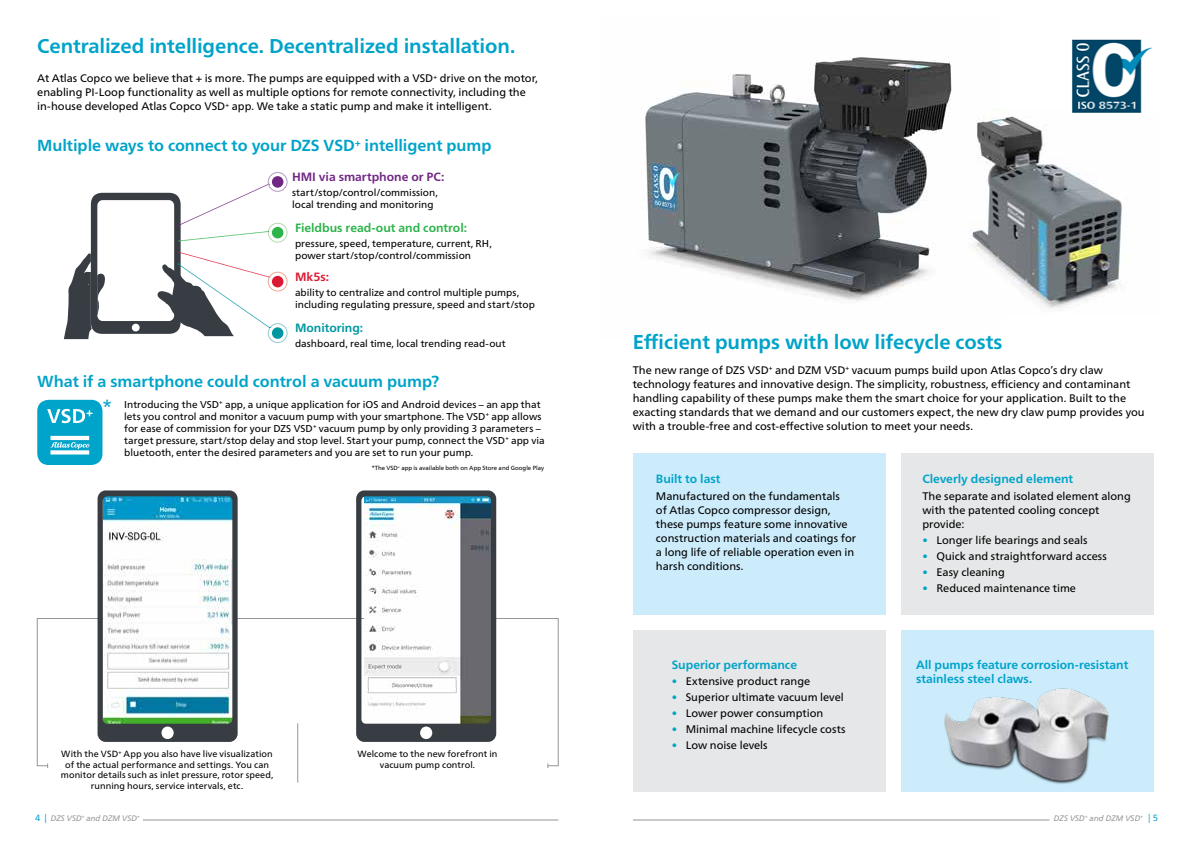
<style>
.page{position:relative;width:1191px;height:842px;background:#fff}
.page>*{position:absolute;margin:0;border:0;box-sizing:border-box;transform-origin:0 0}
.t1{font:700 20px "Neue Frutiger World";letter-spacing:-.005em;color:#00a3c9}
.t2{font:19px "Neue Frutiger World";color:#00a3c9}
.t3{font:700 16px "Neue Frutiger World";letter-spacing:-.005em;color:#00a3c9}
.t4{font:700 12px/14.4px "Neue Frutiger World";letter-spacing:-.005em;color:#00a3c9}
.t5{font:700 12px "Neue Frutiger World";letter-spacing:-.005em;color:#2cb34a}
.t6{font:700 12px "Neue Frutiger World";letter-spacing:-.005em;color:#702784}
.t7{font:700 12px "Neue Frutiger World";letter-spacing:-.005em;color:#0097a0}
.t8{font:700 12px "Neue Frutiger World";color:#da1a32}
.t9{font:11px/14px "Neue Frutiger World";color:#000}
.t10{font:10px/12px "Neue Frutiger World";letter-spacing:.005em;color:#000}
.t11{font:9px/10.8px "Neue Frutiger World";letter-spacing:.005em;color:#000;text-align:center}
.t12{font:9px "Neue Frutiger World";color:#00a3c9}
.t13{font:italic 8px "Neue Frutiger World";color:#939598}
.t14{font:6px "Neue Frutiger World";color:#000}
.s1{color:#00a3c9}
</style>
<div class="page">
<div style="left:633px;top:453px;width:252px;height:161px;background:#ccecfc"></div>
<div style="left:900px;top:453px;width:253px;height:161px;background:#e6e7e8"></div>
<div style="left:633px;top:630px;width:252px;height:161px;background:#e6e7e8"></div>
<svg style="left:37px;top:618px;width:522px;height:148px"></svg>
<div style="left:268px;top:223px;width:19px;height:20px;border:1px solid #b3dbae;border-radius:50%"></div>
<div style="left:272px;top:227px;width:11px;height:11px;background:#2cb34a;border-radius:50%"></div>
<div style="left:268px;top:323px;width:19px;height:20px;border:1px solid #93cad0;border-radius:50%"></div>
<div style="left:272px;top:327px;width:11px;height:12px;background:#0097a0;border-radius:50%"></div>
<svg style="left:98px;top:490px;width:140px;height:252px"></svg>
<svg style="left:356px;top:490px;width:140px;height:252px"></svg>
<hr style="left:297px;top:723px;width:1px;height:59px;background:#939598">
<svg style="left:64px;top:184px;width:206px;height:155px"></svg>
<img style="left:643px;top:57px;width:309px;height:244px">
<div style="left:900px;top:630px;width:253px;height:161px;background:#ccecfc"></div>
<img style="left:944px;top:688px;width:165px;height:96px">
<img style="left:971px;top:108px;width:151px;height:200px">
<img style="left:1070px;top:39px;width:82px;height:75px">
<hr style="left:143px;top:820px;width:415px;height:1px;background:#939598">
<hr style="left:633px;top:820px;width:416px;height:1px;background:#939598">
<div style="left:268px;top:172px;width:19px;height:20px;border:1px solid #b498c1;border-radius:50%"></div>
<div style="left:272px;top:176px;width:11px;height:12px;background:#702784;border-radius:50%"></div>
<div style="left:268px;top:272px;width:19px;height:20px;border:1px solid #eea595;border-radius:50%"></div>
<div style="left:272px;top:276px;width:11px;height:11px;background:#da1a32;border-radius:50%"></div>
<div style="left:37px;top:400px;width:65px;height:65px;background:#00a3c9;border-radius:11px"></div>
<svg style="left:50px;top:436px;width:39px;height:18px"></svg>
<svg style="left:47px;top:409px;width:46px;height:14px"></svg>
<h1 class="t1" style="left:37px;top:28px;width:479px">Centralized intelligence. Decentralized installation.</h1>
<p class="t9" style="left:37px;top:72px;width:502px">At Atlas Copco we believe that + is more. The pumps are equipped with a VSD<sup>+</sup> drive on the motor, enabling PI-Loop functionality as well as multiple options for remote connectivity, including the in-house developed Atlas Copco VSD<sup>+</sup> app. We take a static pump and make it intelligent.</p>
<h3 class="t3" style="left:37px;top:132px;width:456px">Multiple ways to connect to your DZS VSD<sup>+</sup> intelligent pump</h3>
<p class="t6" style="left:292px;top:166px;width:154px">HMI via smartphone or PC:</p>
<p class="t10" style="left:292px;top:187px;width:147px">start/stop/control/commission, local trending and monitoring</p>
<p class="t5" style="left:295px;top:217px;width:174px">Fieldbus read-out and control:</p>
<p class="t10" style="left:295px;top:238px;width:198px">pressure, speed, temperature, current, RH, power start/stop/control/commission</p>
<p class="t8" style="left:295px;top:266px;width:36px">Mk5s:</p>
<p class="t10" style="left:295px;top:286px;width:241px">ability to centralize and control multiple pumps, including regulating pressure, speed and start/stop</p>
<p class="t7" style="left:295px;top:318px;width:70px">Monitoring:</p>
<p class="t10" style="left:295px;top:338px;width:212px">dashboard, real time, local trending read-out</p>
<h3 class="t3" style="left:37px;top:368px;width:403px">What if a smartphone could control a vacuum pump?</h3>
<h2 class="t2" style="left:102px;top:392px;width:11px">*</h2>
<p class="t10" style="left:124px;top:398px;width:422px">Introducing the VSD<sup>+</sup> app, a unique application for iOS and Android devices – an app that lets you control and monitor a vacuum pump with your smartphone. The VSD<sup>+</sup> app allows for ease of commission for your DZS VSD<sup>+</sup> vacuum pump by only providing 3 parameters – target pressure, start/stop delay and stop level. Start your pump, connect the VSD<sup>+</sup> app via bluetooth, enter the desired parameters and you are set to run your pump.</p>
<p class="t14" style="left:372px;top:463px;width:174px">*The VSD<sup>+</sup> app is available both on App Store and Google Play</p>
<p class="t11" style="left:61px;top:748px;width:214px">With the VSD<sup>+</sup> App you also have live visualization of the actual performance and settings. You can monitor details such as inlet pressure, rotor speed, running hours, service intervals, etc.</p>
<p class="t11" style="left:357px;top:748px;width:141px">Welcome to the new forefront in vacuum pump control.</p>
<h1 class="t1" style="left:633px;top:324px;width:371px">Efficient pumps with low lifecycle costs</h1>
<p class="t9" style="left:633px;top:363px;width:513px">The new range of DZS VSD<sup>+</sup> and DZM VSD<sup>+</sup> vacuum pumps build upon Atlas Copco’s dry claw technology features and innovative design. The simplicity, robustness, efficiency and contaminant handling capability of these pumps make them the smart choice for your application. Built to the exacting standards that we demand and our customers expect, the new dry claw pump provides you with a trouble-free and cost-effective solution to meet your needs.</p>
<p class="t4" style="left:656px;top:472px;width:66px">Built to last</p>
<p class="t9" style="left:656px;top:489px;width:202px">Manufactured on the fundamentals<br>of Atlas Copco compressor design, these pumps feature some innovative construction materials and coatings for a long life of reliable operation even in harsh conditions.</p>
<p class="t4" style="left:672px;top:657px;width:127px">Superior performance</p>
<p class="t9" style="left:672px;top:674px;width:140px"><span class="s1">•</span> Extensive product range</p>
<p class="t9" style="left:672px;top:690px;width:173px"><span class="s1">•</span> Superior ultimate vacuum level</p>
<p class="t9" style="left:672px;top:706px;width:153px"><span class="s1">•</span> Lower power consumption</p>
<p class="t9" style="left:672px;top:722px;width:175px"><span class="s1">•</span> Minimal machine lifecycle costs</p>
<p class="t9" style="left:672px;top:738px;width:97px"><span class="s1">•</span> Low noise levels</p>
<p class="t4" style="left:922px;top:472px;width:152px">Cleverly designed element</p>
<p class="t9" style="left:922px;top:489px;width:210px">The separate and isolated element along with the patented cooling concept provide:</p>
<p class="t9" style="left:922px;top:533px;width:167px"><span class="s1">•</span> Longer life bearings and seals</p>
<p class="t9" style="left:922px;top:549px;width:186px"><span class="s1">•</span> Quick and straightforward access</p>
<p class="t9" style="left:922px;top:565px;width:84px"><span class="s1">•</span> Easy cleaning</p>
<p class="t9" style="left:922px;top:582px;width:155px"><span class="s1">•</span> Reduced maintenance time</p>
<p class="t4" style="left:916px;top:657px;width:214px">All pumps feature corrosion-resistant stainless steel claws.</p>
<p class="t12" style="left:35px;top:811px;width:13px">4 |</p>
<p class="t12" style="left:1148px;top:811px;width:11px">| 5</p>
<p class="t13" style="left:51px;top:812px;width:91px">DZS VSD<sup>+</sup> and DZM VSD<sup>+</sup></p>
<p class="t13" style="left:1054px;top:812px;width:91px">DZS VSD<sup>+</sup> and DZM VSD<sup>+</sup></p>
</div>
